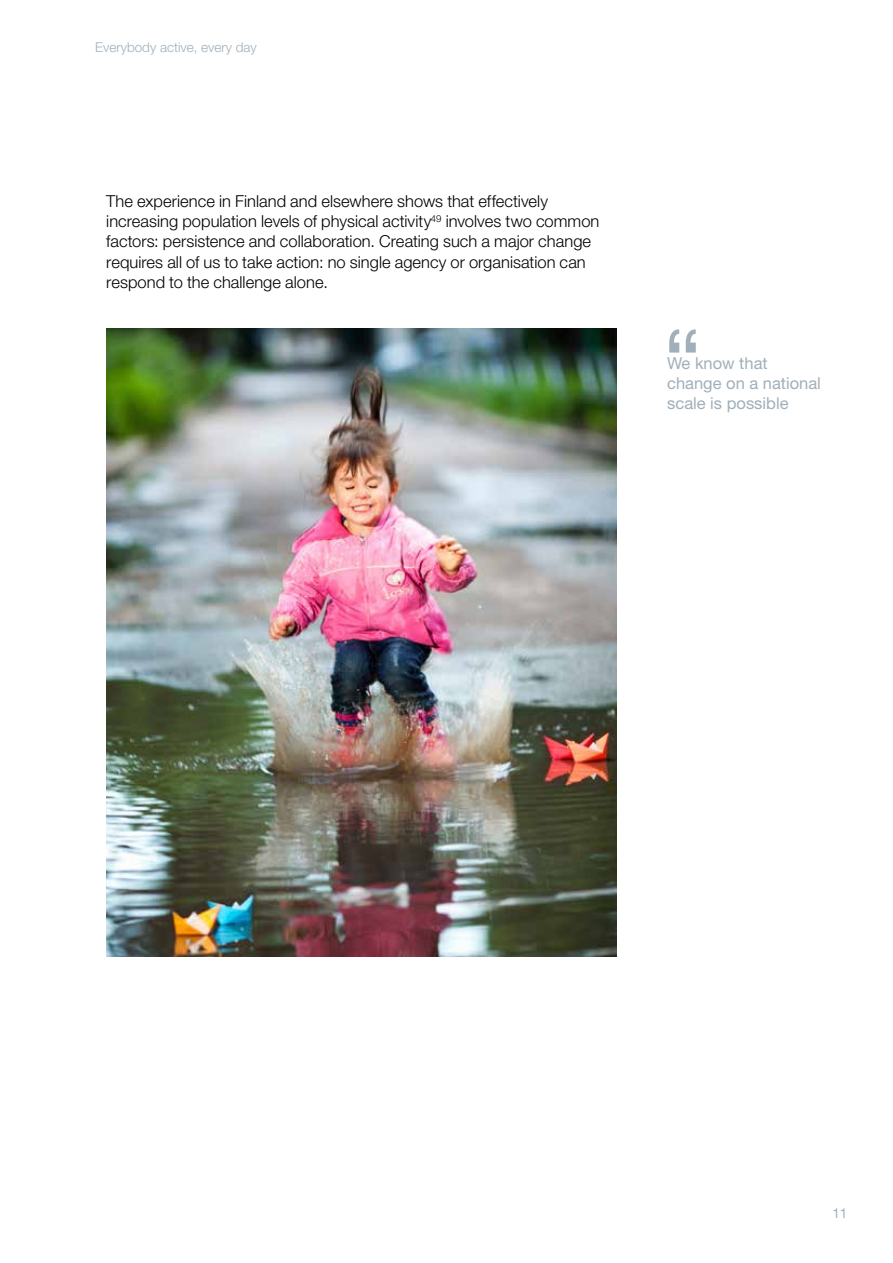
<style>
.page{position:relative;width:893px;height:1263px;background:#fff}
.page>*{position:absolute;margin:0;border:0;box-sizing:border-box;transform-origin:0 0}
.t1{font:90px "Helvetica Neue LT Std";color:#a0afb9}
.t2{font:300 16.5px/20.2px "Helvetica Neue LT Std";color:#000}
.t3{font:16.5px/20.2px "Helvetica Neue LT Std";color:#a0afb9}
.t4{font:300 13.5px "Helvetica Neue LT Std";color:#a0afb9}
.t5{font:13.5px "Helvetica Neue LT Std";color:#a0afb9}
</style>
<div class="page">
<img style="left:106px;top:328px;width:511px;height:628px">
<p class="t4" style="left:95px;top:39px;width:163px">Everybody active, every day</p>
<p class="t2" style="left:106px;top:190px;width:495px">The experience in Finland and elsewhere shows that effectively increasing population levels of physical activity<sup>49</sup> involves two common factors: persistence and collaboration. Creating such a major change requires all of us to take action: no single agency or organisation can respond to the challenge alone.</p>
<h1 class="t1" style="left:663px;top:308px;width:40px">“</h1>
<p class="t3" style="left:667px;top:353px;width:155px">We know that change on a national</p>
<p class="t3" style="left:667px;top:393px;width:123px">scale is possible</p>
<p class="t5" style="left:832px;top:1205px;width:17px">11</p>
</div>
